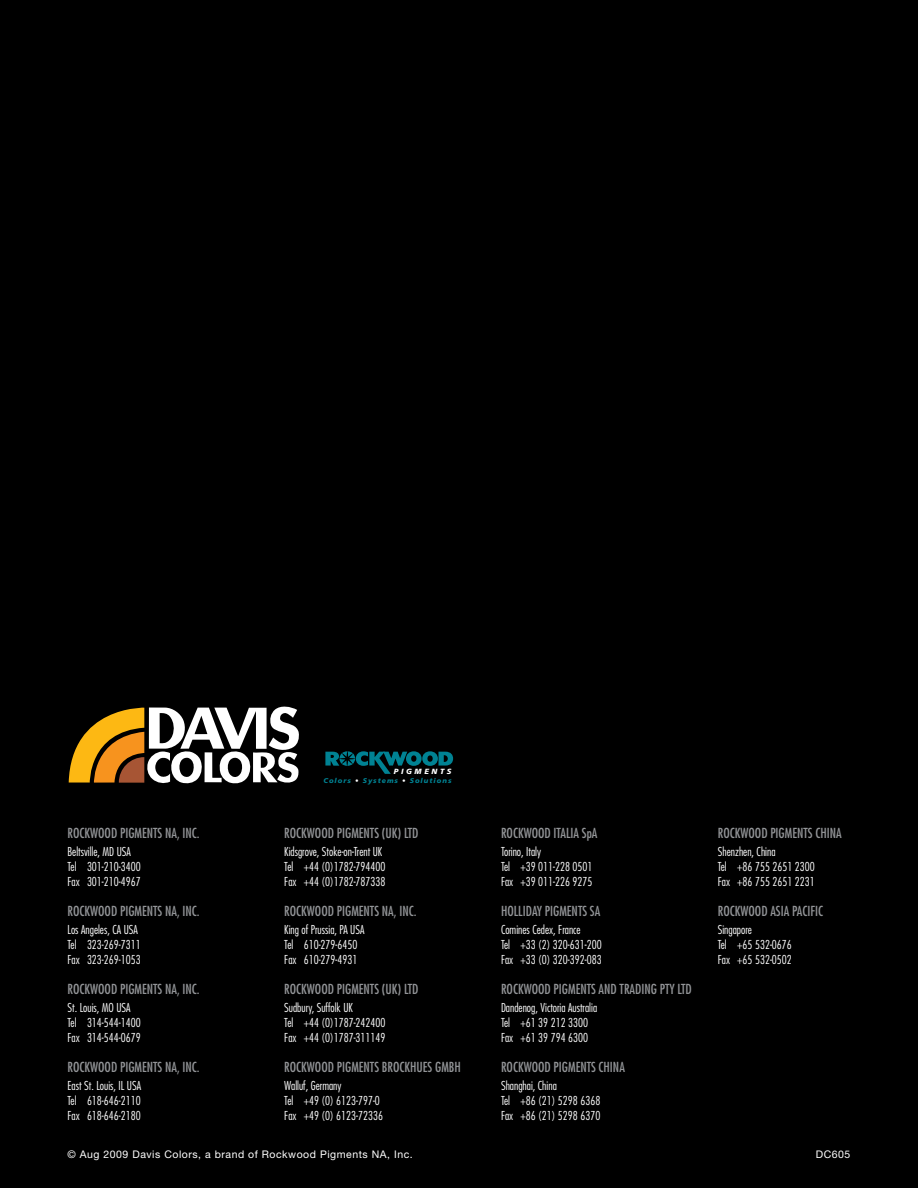
<style>
.page{position:relative;width:918px;height:1188px;background:#000}
.page>*{position:absolute;margin:0;border:0;box-sizing:border-box;transform-origin:0 0}
.t1{font:condensed 13.5px "Futura";color:#939598}
.t2{font:300 condensed 12px/15px "Futura";color:#fff}
.t3{font:10.5px "Helvetica Neue";letter-spacing:.05em;color:#fff}
.t4{font:italic 900 7.5px "Frutiger";letter-spacing:.35em;color:#fff}
.t5{font:italic 900 6.9px "Frutiger";letter-spacing:.15em;color:#008293}
.s1{color:#fff}
</style>
<div class="page">
<svg style="left:325px;top:751px;width:128px;height:23px"></svg>
<svg style="left:69px;top:707px;width:230px;height:77px"></svg>
<p class="t1" style="left:68px;top:825px;width:134px">ROCKWOOD PIGMENTS NA, INC.</p>
<p class="t2" style="left:68px;top:844px;width:75px">Beltsville, MD USA<br>Tel 301-210-3400<br>Fax 301-210-4967</p>
<p class="t1" style="left:68px;top:903px;width:134px">ROCKWOOD PIGMENTS NA, INC.</p>
<p class="t2" style="left:68px;top:922px;width:75px">Los Angeles, CA USA<br>Tel 323-269-7311<br>Fax 323-269-1053</p>
<p class="t1" style="left:68px;top:981px;width:134px">ROCKWOOD PIGMENTS NA, INC.</p>
<p class="t2" style="left:68px;top:1000px;width:75px">St. Louis, MO USA<br>Tel 314-544-1400<br>Fax 314-544-0679</p>
<p class="t1" style="left:68px;top:1059px;width:134px">ROCKWOOD PIGMENTS NA, INC.</p>
<p class="t2" style="left:68px;top:1078px;width:75px;text-align:justify">East St. Louis, IL USA Tel 618-646-2110<br>Fax 618-646-2180</p>
<p class="t4" style="left:394px;top:767px;width:59px">PIGMENTS</p>
<p class="t5" style="left:323px;top:776px;width:130px">Colors <span class="s1">•</span> Systems <span class="s1">•</span> Solutions</p>
<p class="t1" style="left:284px;top:824px;width:130px">ROCKWOOD PIGMENTS (UK) LTD</p>
<p class="t2" style="left:284px;top:844px;width:103px">Kidsgrove, Stoke-on-Trent UK<br>Tel +44 (0)1782-794400<br>Fax +44 (0)1782-787338</p>
<p class="t1" style="left:284px;top:902px;width:13px">ROCKWOOD</p>
<p class="t1" style="left:337px;top:902px;width:12px">PIGMENTS</p>
<p class="t1" style="left:382px;top:902px;width:36px">NA, INC.</p>
<p class="t2" style="left:284px;top:922px;width:82px">King of Prussia, PA USA<br>Tel 610-279-6450<br>Fax 610-279-4931</p>
<p class="t1" style="left:284px;top:980px;width:130px">ROCKWOOD PIGMENTS (UK) LTD</p>
<p class="t2" style="left:284px;top:1000px;width:103px">Sudbury, Suffolk UK<br>Tel +44 (0)1787-242400<br>Fax +44 (0)1787-311149</p>
<p class="t1" style="left:284px;top:1058px;width:171px">ROCKWOOD PIGMENTS BROCKHUES GMBH</p>
<p class="t2" style="left:284px;top:1078px;width:100px">Walluf, Germany<br>Tel +49 (0) 6123-797-0<br>Fax +49 (0) 6123-72336</p>
<p class="t1" style="left:501px;top:824px;width:98px">ROCKWOOD ITALIA SPA</p>
<p class="t2" style="left:501px;top:844px;width:93px">Torino, Italy<br>Tel +39 011-228 0501<br>Fax +39 011-226 9275</p>
<p class="t1" style="left:501px;top:902px;width:56px">HO LLIDAY PIGMENTS</p>
<p class="t1" style="left:590px;top:902px;width:12px">SA</p>
<p class="t2" style="left:501px;top:922px;width:102px">Comines Cedex, France<br>Tel +33 (2) 320-631-200<br>Fax +33 (0) 320-392-083</p>
<p class="t1" style="left:501px;top:980px;width:13px">ROCKWOOD</p>
<p class="t1" style="left:554px;top:980px;width:12px">PIGMENTS</p>
<p class="t1" style="left:599px;top:980px;width:43px">AND TRADING</p>
<p class="t1" style="left:660px;top:980px;width:28px">PTY LTD</p>
<p class="t2" style="left:501px;top:1000px;width:98px">Dandenog, Victoria Australia<br>Tel +61 39 212 3300<br>Fax +61 39 794 6300</p>
<p class="t1" style="left:501px;top:1058px;width:125px">ROCKWOOD PIGMENTS CHINA</p>
<p class="t2" style="left:501px;top:1078px;width:101px">Shanghai, China<br>Tel +86 (21) 5298 6368<br>Fax +86 (21) 5298 6370</p>
<p class="t1" style="left:718px;top:824px;width:125px">ROCKWOOD PIGMENTS CHINA</p>
<p class="t2" style="left:718px;top:844px;width:99px">Shenzhen, China<br>Tel +86 755 2651 2300<br>Fax +86 755 2651 2231</p>
<p class="t1" style="left:718px;top:902px;width:107px">ROCKWOOD ASIA PACIFIC</p>
<p class="t2" style="left:718px;top:922px;width:76px">Singapore<br>Tel +65 532-0676<br>Fax +65 532-0502</p>
<p class="t3" style="left:68px;top:1148px;width:347px">© Aug 2009 Davis Colors, a brand of Rockwood Pigments NA, Inc.</p>
<p class="t3" style="left:816px;top:1148px;width:36px">DC605</p>
</div>
